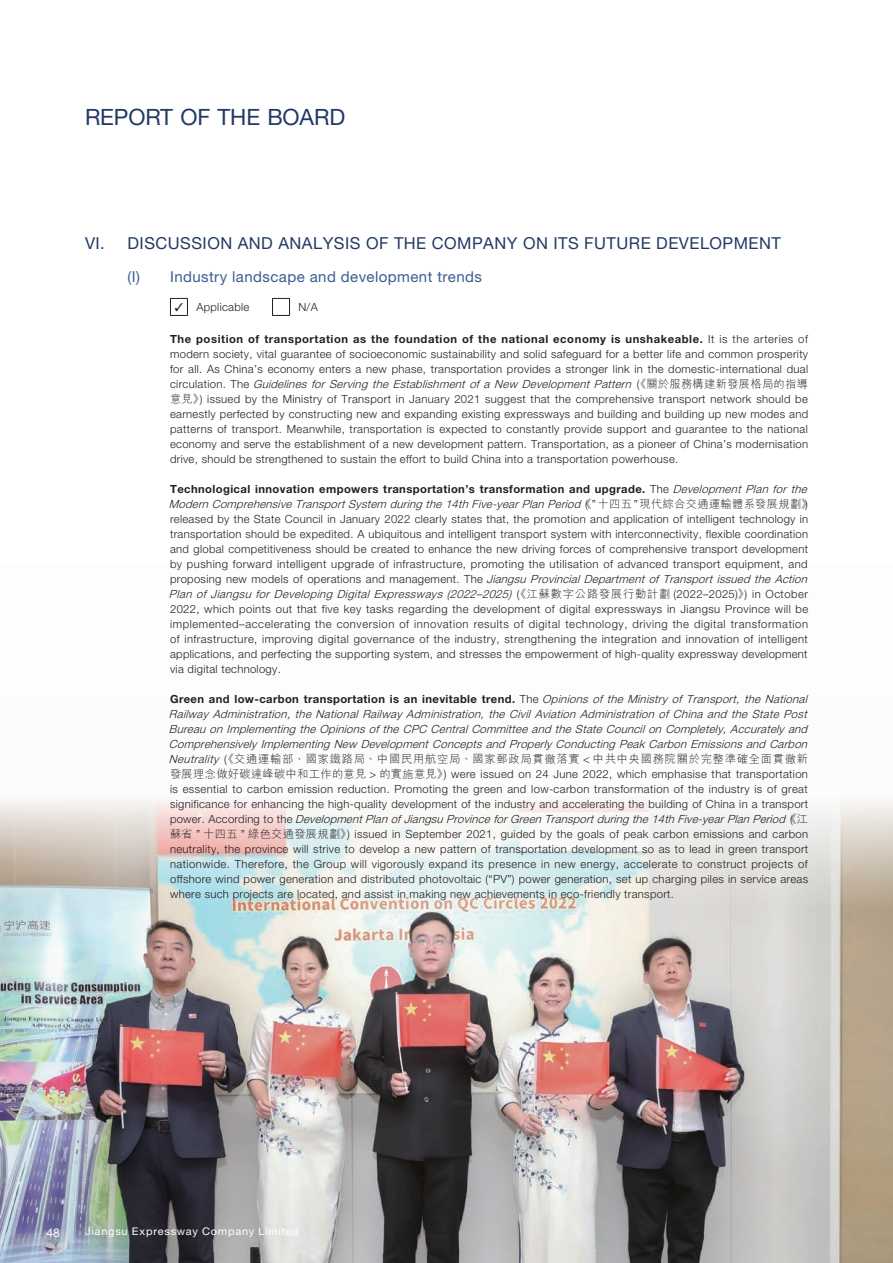
<style>
.page{position:relative;width:893px;height:1263px;background:#fff}
.page>*{position:absolute;margin:0;border:0;box-sizing:border-box;transform-origin:0 0}
.t1{font:22.5px "Helvetica Neue LT Std";letter-spacing:-.005em;color:#233a64}
.t2{font:16.5px "Helvetica Neue LT Std";letter-spacing:.03em;color:#233a64}
.t3{font:15px "Helvetica Neue LT Std";letter-spacing:.03em;color:#3a5c94}
.t4{font:12px "Helvetica Neue LT Std";color:#fff}
.t5{font:300 11.25px/15px "Helvetica Neue LT Std";letter-spacing:.03em;color:#231f20}
.t6{font:italic 300 11.25px/15px "Helvetica Neue LT Std";color:#231f20;text-align:justify}
.t7{font:300 11.25px "M Hei HK";letter-spacing:.065em;color:#231f20}
.t8{font:10.5px "Helvetica Neue LT Std";letter-spacing:.065em;color:#fff;scale:1.05 1}
.s1{font-weight:700}
.s2{font-style:italic}
.s3{font-family:"M Hei HK"}
.s4{font-weight:700;font-style:normal}
.s5{font-style:normal}
.s6{font-family:"Helvetica Neue LT Std";font-style:italic}
.s7{font-family:"Helvetica Neue LT Std"}
</style>
<div class="page">
<img style="left:0;top:800px;width:893px;height:463px">
<svg style="left:170px;top:298px;width:18px;height:18px"></svg>
<svg style="left:272px;top:298px;width:18px;height:18px"></svg>
<h1 class="t1" style="left:85px;top:103px;width:262px">REPORT OF THE BOARD</h1>
<h2 class="t2" style="left:85px;top:233px;width:697px">VI. DISCUSSION AND ANALYSIS OF THE COMPANY ON ITS FUTURE DEVELOPMENT</h2>
<h3 class="t3" style="left:128px;top:267px;width:356px">(I) Industry landscape and development trends</h3>
<p class="t5" style="left:175px;top:299px;width:76px">✓ Applicable</p>
<p class="t5" style="left:298px;top:299px;width:21px">N/A</p>
<p class="t5" style="left:170px;top:331px;width:640px;text-align:justify"><span class="s1">The position of transportation as the foundation of the national economy is unshakeable.</span> It is the arteries of modern society, vital guarantee of socioeconomic sustainability and solid safeguard for a better life and common prosperity for all. As China’s economy enters a new phase, transportation provides a stronger link in the domestic-international dual c i r c u l a t i o n . T h e <span class="s2">Guidelines for Serving the Establishment of a New Development Pattern</span> (<span class="s3">《關於服務構建新發展格局的指導意見》</span>) issued by the Ministry of Transport in January 2021 suggest that the comprehensive transport network should be earnestly perfected by constructing new and expanding existing expressways and building and building up new modes and patterns of transport. Meanwhile, transportation is expected to constantly provide support and guarantee to the national economy and serve the establishment of a new development pattern. Transportation, as a pioneer of China’s modernisation drive, should be strengthened to sustain the effort to build China into a transportation powerhouse.</p>
<p class="t5" style="left:169px;top:481px;width:645px"><span class="s1">Technological innovation empowers transportation’s transformation and upgrade.</span> The <span class="s2">Development Plan for the Modern Comprehensive TransportSystem during the 14th Five-yearPlan Period</span><span class="s3">《</span>( ” <span class="s3">十四五</span> ” <span class="s3">現代綜合交通運輸體系發展規劃》</span>) released by the State Council in January 2022 clearly states that, the promotion and application of intelligent technology in transportation should be expedited. A ubiquitous and intelligent transport system with interconnectivity, flexible coordination and global competitiveness should be created to enhance the new driving forces of comprehensive transport development by pushing forward intelligent upgrade of infrastructure, promoting the utilisation of advanced transport equipment, and p r o p o s i n g n e w m o d e l s o f o p e r a t i o n s a n d m a n a g e m e n t . T h e <span class="s2">Jiangsu Provincial Department of Transport issued the Action Plan of Jiangsu for Developing Digital Expressways (2022–2025)</span> (<span class="s3">《江蘇數字公路發展行動計劃</span> ( 2 0 2 2 – 2 0 2 5 ) <span class="s3">》</span>) i n O c t o b e r 2022, which points out that five key tasks regarding the development of digital expressways in Jiangsu Province will be implemented–accelerating the conversion of innovation results of digital technology, driving the digital transformation of infrastructure, improving digital governance of the industry, strengthening the integration and innovation of intelligent applications, and perfecting the supporting system, and stresses the empowerment of high-quality expressway development via digital technology.</p>
<p class="t6" style="left:169px;top:691px;width:643px"><span class="s4">Green and low-carbon transportation is an inevitable trend.</span> <span class="s5">The</span> Opinions of the Ministry of Transport, the National Railway Administration, the National Railway Administration, the Civil Aviation Administration of China and the State Post Bureau on Implementing the Opinions of the CPC Central Committee and the State Council on Completely, Accurately and Comprehensively Implementing New Development Concepts and Properly Conducting Peak Carbon Emissions and Carbon</p>
<p class="t7" style="left:169px;top:753px;width:640px"><span class="s6">Neutrality</span> 《交通運輸部、國家鐵路局、中國民用航空局、國家郵政局貫徹落實 <span class="s7">&lt;</span> 中共中央國務院關於完整準確全面貫徹新</p>
<p class="t5" style="left:170px;top:751px;width:639px;text-indent:54px">(<br><span class="s3">發展理念做好碳達峰碳中和工作的意見</span> &gt; <span class="s3">的實施意見》</span>) were issued on 24 June 2022, which emphasise that transportation is essential to carbon emission reduction. Promoting the green and low-carbon transformation of the industry is of great significance for enhancing the high-quality development of the industry and accelerating the building of China in a transport p o w e r . A c c o r d i n g t o t h e <span class="s2">DevelopmentPlan ofJiangsu ProvinceforGreen Transportduring the14th Five-yearPlan Period</span><span class="s3">《江</span></p>
<p class="t5" style="left:170px;top:811px;width:640px;text-indent:620px">(<br><span class="s3">蘇省</span> ” <span class="s3">十四五</span> ” <span class="s3">綠色交通發展規劃》</span>) issued in September 2021, guided by the goals of peak carbon emissions and carbon neutrality, the province will strive to develop a new pattern of transportation development so as to lead in green transport nationwide. Therefore, the Group will vigorously expand its presence in new energy, accelerate to construct projects of offshore wind power generation and distributed photovoltaic (“PV”) power generation, set up charging piles in service areas where such projects are located, and assist in making new achievements in eco-friendly transport.</p>
<p class="t4" style="left:46px;top:1225px;width:15px">48</p>
<p class="t8" style="left:85px;top:1225px;width:205px">Jiangsu Expressway Company Limited</p>
</div>
